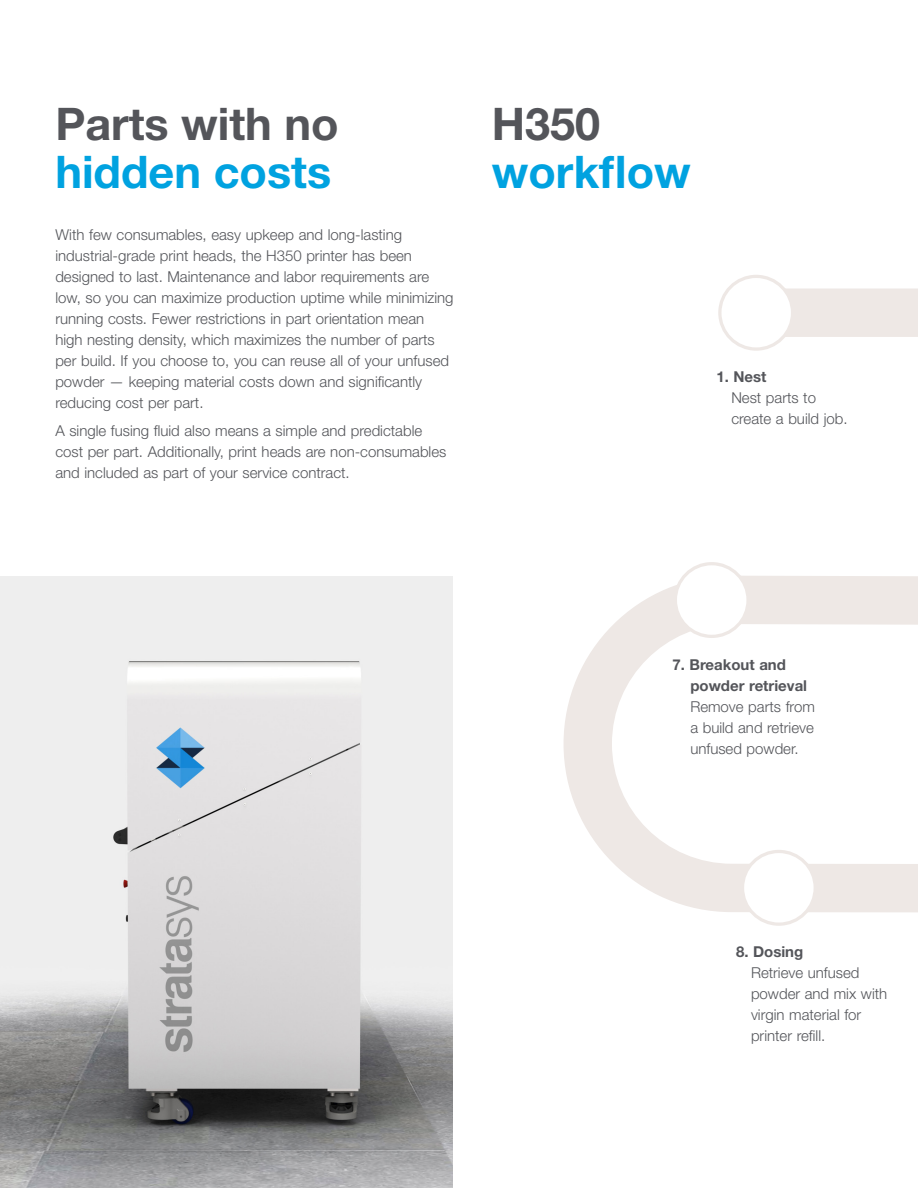
<style>
.page{position:relative;width:918px;height:1188px;background:#fff}
.page>*{position:absolute;margin:0;border:0;box-sizing:border-box;transform-origin:0 0}
.t1{font:700 45px "Helvetica Neue LT Std";color:#00a2e0}
.t2{font:700 45px "Helvetica Neue LT Std";color:#54555a}
.t3{font:300 15px/21px "Helvetica Neue LT Std";color:#54555a}
.t4{font:700 15px/21px "Helvetica Neue LT Std";color:#54555a}
</style>
<div class="page">
<img style="left:0;top:577px;width:452px;height:611px">
<svg style="left:564px;top:289px;width:354px;height:624px"></svg>
<div style="left:718px;top:275px;width:76px;height:76px;background:#eee8e5;border-radius:50%"></div>
<div style="left:722px;top:278px;width:69px;height:69px;background:#fff;border-radius:50%"></div>
<div style="left:674px;top:562px;width:76px;height:76px;background:#eee8e5;border-radius:50%"></div>
<div style="left:677px;top:565px;width:69px;height:70px;background:#fff;border-radius:50%"></div>
<div style="left:741px;top:850px;width:76px;height:76px;background:#eee8e5;border-radius:50%"></div>
<div style="left:744px;top:853px;width:70px;height:70px;background:#fff;border-radius:50%"></div>
<h1 class="t2" style="left:55px;top:96px;width:285px">Parts with no</h1>
<h1 class="t1" style="left:55px;top:144px;width:277px">hidden costs</h1>
<p class="t3" style="left:55px;top:224px;width:400px">With few consumables, easy upkeep and long-lasting industrial-grade print heads, the H350 printer has been designed to last. Maintenance and labor requirements are low, so you can maximize production uptime while minimizing running costs. Fewer restrictions in part orientation mean high nesting density, which maximizes the number of parts per build. If you choose to, you can reuse all of your unfused powder — keeping material costs down and significantly reducing cost per part.</p>
<p class="t3" style="left:55px;top:420px;width:393px">A single fusing fluid also means a simple and predictable cost per part. Additionally, print heads are non-consumables and included as part of your service contract.</p>
<h1 class="t2" style="left:492px;top:96px;width:110px">H350</h1>
<h1 class="t1" style="left:492px;top:144px;width:201px">workflow</h1>
<p class="t4" style="left:716px;top:366px;width:52px">1. Nest</p>
<p class="t3" style="left:731px;top:387px;width:118px">Nest parts to create a build job.</p>
<p class="t4" style="left:690px;top:653px;width:118px;text-indent:-18px">7. Breakout and powder retrieval</p>
<p class="t3" style="left:690px;top:695px;width:126px;text-align:justify">Remove parts from a build and retrieve unfused powder.</p>
<p class="t4" style="left:736px;top:941px;width:69px">8. Dosing</p>
<p class="t3" style="left:751px;top:962px;width:138px">Retrieve unfused powder and mix with virgin material for printer refill.</p>
</div>
